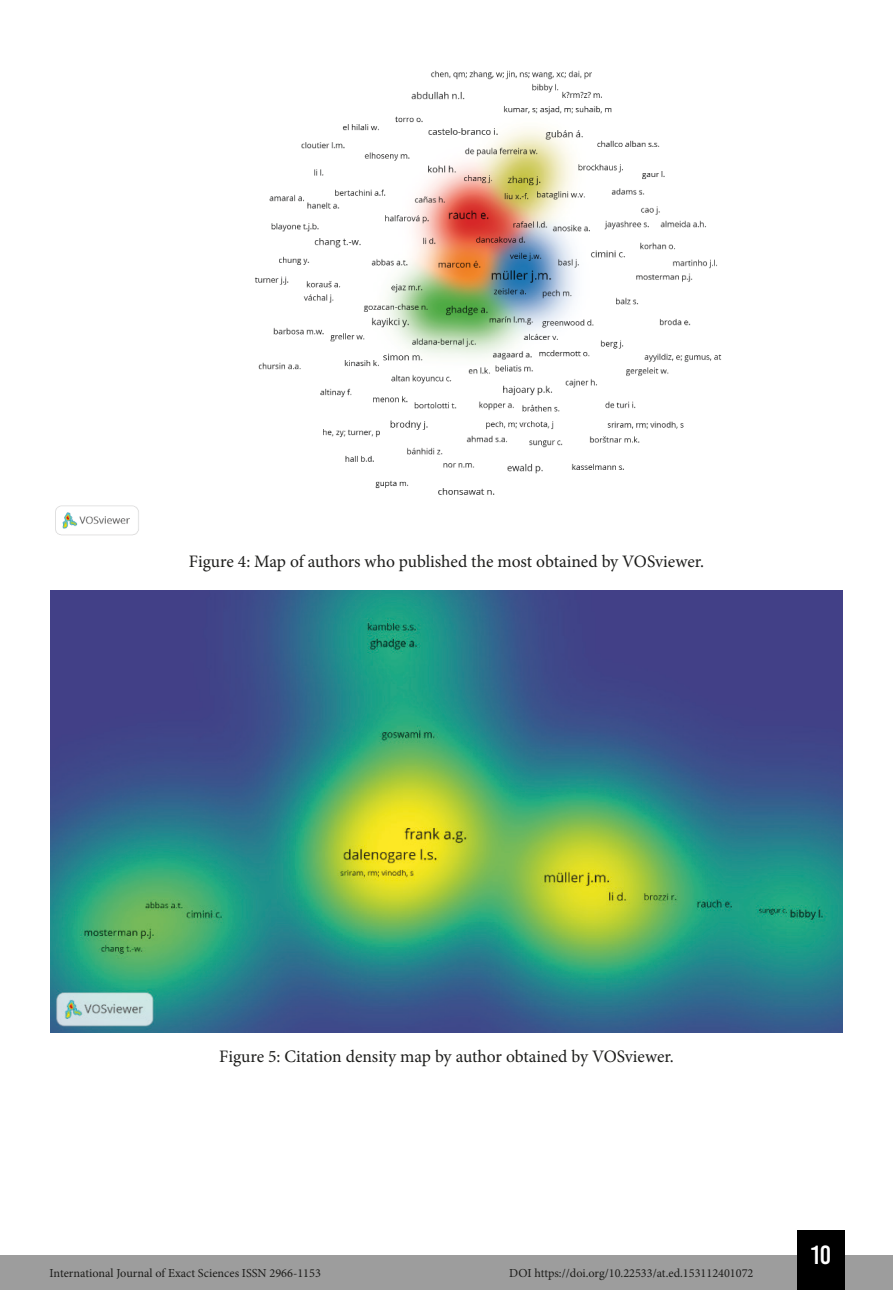
<style>
.page{position:relative;width:893px;height:1290px;background:#fff}
.page>*{position:absolute;margin:0;border:0;box-sizing:border-box;transform-origin:0 0}
.t1{font:26.25px "Bebas Kai";color:#fff}
.Info_Imagem{font:17.5px "Minion Pro";letter-spacing:-.005em;color:#1d1d1b}
.t2{font:12.25px "Minion Pro";color:#1d1d1b}
</style>
<div class="page">
<div style="left:0;top:1255px;width:893px;height:35px;background:#9d9d9d"></div>
<div style="left:797px;top:1230px;width:48px;height:60px;background:#000"></div>
<img style="left:55px;top:70px;width:667px;height:466px">
<img style="left:50px;top:591px;width:793px;height:442px">
<p class="Info_Imagem" style="left:189px;top:550px;width:517px">Figure 4: Map of authors who published the most obtained by VOSviewer.</p>
<p class="Info_Imagem" style="left:219px;top:1045px;width:456px">Figure 5: Citation density map by author obtained by VOSviewer.</p>
<p class="t2" style="left:50px;top:1265px;width:273px">International Journal of Exact Sciences ISSN 2966-1153</p>
<p class="t2" style="left:509px;top:1265px;width:246px">DOI https://doi.org/10.22533/at.ed.153112401072</p>
<h1 class="t1" style="left:811px;top:1241px;width:22px">10</h1>
</div>
